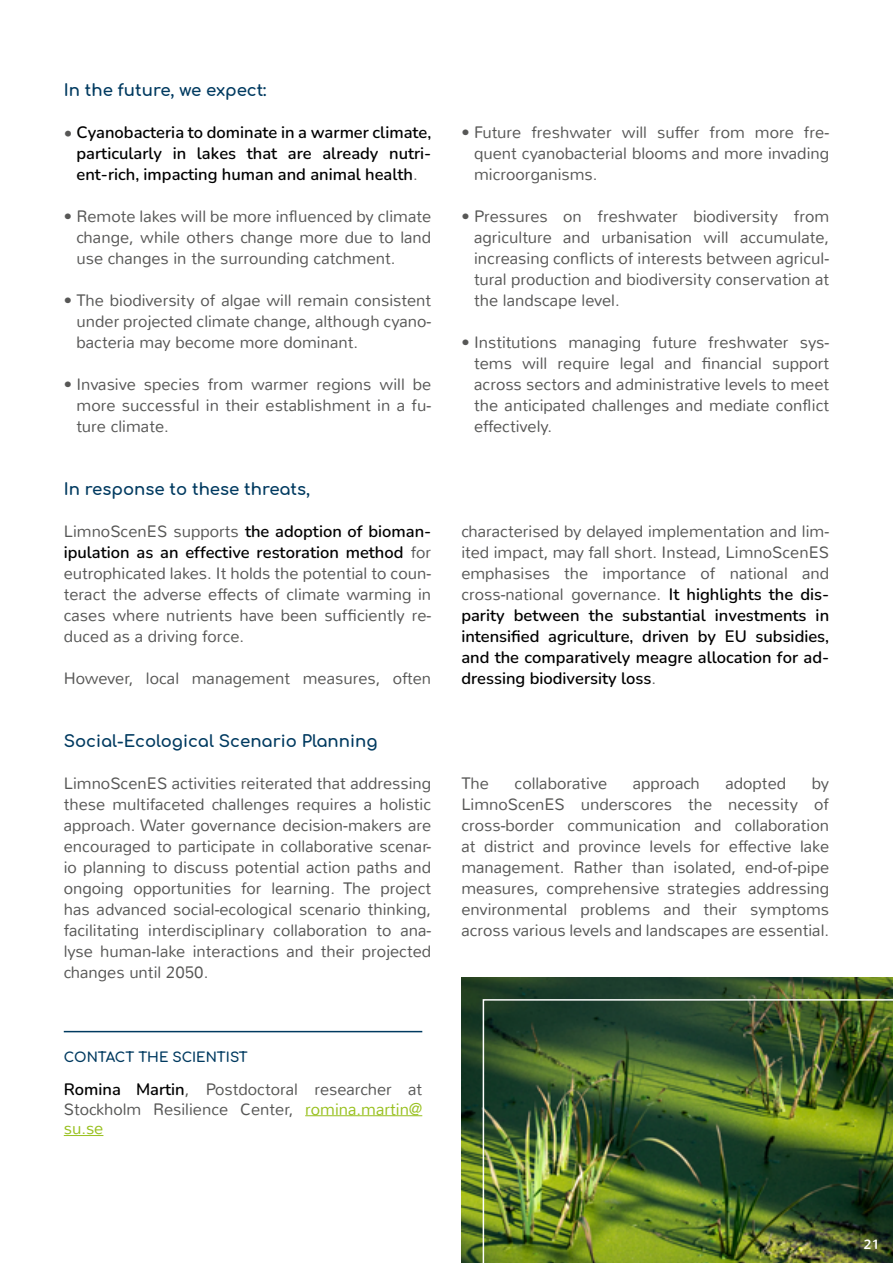
<style>
.page{position:relative;width:893px;height:1263px;background:#fff}
.page>*{position:absolute;margin:0;border:0;box-sizing:border-box;transform-origin:0 0}
.t1{font:300 16.5px/21px "Nunito";color:#575756;text-align:justify}
.t2{font:200 16.5px/21px "Nunito";color:#000;text-align:justify}
.t3{font:16.5px "Comfortaa";color:#003a60}
.t4{font:13.5px "Comfortaa";color:#003a60}
.t5{font:13.5px "Nunito";color:#fff}
.s1{color:#575756}
.s2{font-weight:300;color:#575756}
.s3{font-weight:200;color:#000}
.s4{color:#98c01e}
</style>
<div class="page">
<img style="left:461px;top:977px;width:432px;height:286px">
<img style="left:483px;top:999px;width:410px;height:264px">
<hr style="left:64px;top:1031px;width:358px;height:1px;background:#003a60">
<hr style="left:305px;top:1115px;width:117px;height:1px;background:#98c01e">
<hr style="left:64px;top:1135px;width:39px;height:1px;background:#98c01e">
<p class="t3" style="left:64px;top:75px;width:204px">In the future, we expect:</p>
<p class="t2" style="left:77px;top:121px;width:356px;text-indent:-13px"><span class="s1">•</span> Cyanobacteria to dominate in a warmer climate, particularly in lakes that are already nutri&shy;ent-rich, impacting human and animal health<span class="s2">.</span></p>
<p class="t1" style="left:77px;top:206px;width:356px;text-indent:-13px">• Remote lakes will be more influenced by climate change, while others change more due to land use changes in the surrounding catchment.</p>
<p class="t1" style="left:77px;top:290px;width:356px;text-indent:-13px">• The biodiversity of algae will remain consistent under projected climate change, although cyano&shy;bacteria may become more dominant.</p>
<p class="t1" style="left:77px;top:374px;width:356px;text-indent:-13px">• Invasive species from warmer regions will be more successful in their establishment in a fu&shy;ture climate.</p>
<p class="t3" style="left:64px;top:474px;width:248px">In response to these threats,</p>
<p class="t1" style="left:64px;top:521px;width:369px">LimnoScenES supports <span class="s3">the adoption of bioman&shy;ipulation as an effective restoration method</span> for eutrophicated lakes. It holds the potential to coun&shy;teract the adverse effects of climate warming in cases where nutrients have been sufficiently re&shy;duced as a driving force.</p>
<p class="t1" style="left:64px;top:668px;width:369px">However, local management measures, often</p>
<p class="t1" style="left:474px;top:122px;width:357px;text-indent:-13px">• Future freshwater will suffer from more fre&shy;quent cyanobacterial blooms and more invading microorganisms.</p>
<p class="t1" style="left:474px;top:206px;width:357px;text-indent:-13px">• Pressures on freshwater biodiversity from agriculture and urbanisation will accumulate, increasing conflicts of interests between agricul&shy;tural production and biodiversity conservation at the landscape level.</p>
<p class="t1" style="left:474px;top:332px;width:357px;text-indent:-13px">• Institutions managing future freshwater sys&shy;tems will require legal and financial support across sectors and administrative levels to meet the anticipated challenges and mediate conflict effectively.</p>
<p class="t2" style="left:461px;top:520px;width:369px"><span class="s2">characterised by delayed implementation and lim&shy;ited impact, may fall short. Instead, LimnoScenES emphasises the importance of national and cross-national governance.</span> It highlights the dis&shy;parity between the substantial investments in intensified agriculture, driven by EU subsidies, and the comparatively meagre allocation for ad&shy;dressing biodiversity loss<span class="s2">.</span></p>
<p class="t3" style="left:64px;top:726px;width:315px">Social-Ecological Scenario Planning</p>
<p class="t1" style="left:64px;top:773px;width:369px">LimnoScenES activities reiterated that addressing these multifaceted challenges requires a holistic approach. Water governance decision-makers are encouraged to participate in collaborative scenar&shy;io planning to discuss potential action paths and ongoing opportunities for learning. The project has advanced social-ecological scenario thinking, facilitating interdisciplinary collaboration to ana&shy;lyse human-lake interactions and their projected changes until 2050.</p>
<p class="t1" style="left:461px;top:773px;width:29px">The</p>
<p class="t1" style="left:514px;top:773px;width:94px">collaborative</p>
<p class="t1" style="left:633px;top:773px;width:68px">approach</p>
<p class="t1" style="left:725px;top:773px;width:62px">adopted</p>
<p class="t1" style="left:461px;top:773px;width:369px;text-indent:350px">by LimnoScenES underscores the necessity of cross-border communication and collaboration at district and province levels for effective lake management. Rather than isolated, end-of-pipe measures, comprehensive strategies addressing environmental problems and their symptoms across various levels and landscapes are essential.</p>
<p class="t4" style="left:64px;top:1045px;width:185px">CONTACT THE SCIENTIST</p>
<p class="t1" style="left:64px;top:1079px;width:360px;line-height:19.8px"><span class="s3">Romina Martin</span>, Postdoctoral researcher at Stockholm Resilience Center, <span class="s4">romina.martin@ su.se</span></p>
<p class="t5" style="left:864px;top:1236px;width:18px">21</p>
</div>
